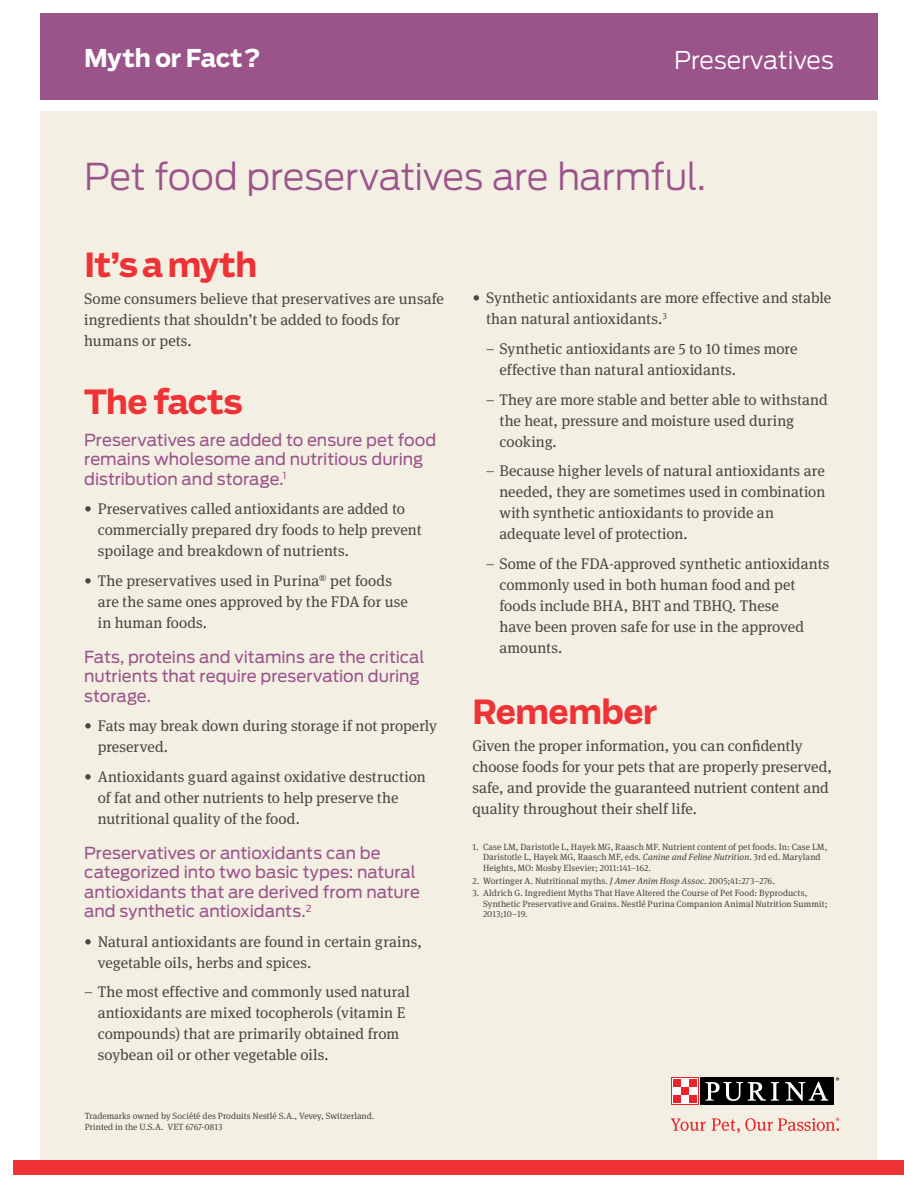
<style>
.page{position:relative;width:918px;height:1188px;background:#fff}
.page>*{position:absolute;margin:0;border:0;box-sizing:border-box;transform-origin:0 0}
.t1{font:300 36.75px "Antenna";letter-spacing:-.015em;color:#9b548a}
.t2{font:700 33px "Antenna";letter-spacing:-.02em;color:#ee3235}
.t3{font:300 24.3px "Antenna";color:#fff}
.t4{font:700 24.3px "Antenna";letter-spacing:-.02em;color:#fff}
.t5{font:16.5px/19.5px "Antenna";color:#9b548a}
.t6{font:15.3px/21px "Meta Serif Pro";color:#4a4542}
.t7{font:9px/10.5px "Meta Serif Pro";letter-spacing:.005em;color:#4a4542}
.s1{font-style:italic}
</style>
<div class="page">
<div style="left:40px;top:104px;width:837px;height:1065px;background:#f3efe3"></div>
<div style="left:40px;top:14px;width:837px;height:92px;background:#9b548a"></div>
<div style="left:13px;top:1160px;width:891px;height:14px;background:#ee3235"></div>
<svg style="left:836px;top:1077px;width:3px;height:4px"></svg>
<div style="left:671px;top:1077px;width:28px;height:28px;background:#eb2227"></div>
<div style="left:700px;top:1078px;width:134px;height:27px;background:#000"></div>
<svg style="left:705px;top:1082px;width:74px;height:19px"></svg>
<svg style="left:785px;top:1082px;width:43px;height:19px"></svg>
<div style="left:672px;top:1078px;width:26px;height:26px;background:#fff"></div>
<div style="left:673px;top:1095px;width:8px;height:8px;background:#eb2227"></div>
<div style="left:689px;top:1095px;width:8px;height:8px;background:#eb2227"></div>
<div style="left:681px;top:1087px;width:8px;height:8px;background:#eb2227"></div>
<div style="left:673px;top:1079px;width:8px;height:8px;background:#eb2227"></div>
<div style="left:689px;top:1079px;width:8px;height:8px;background:#eb2227"></div>
<svg style="left:671px;top:1118px;width:35px;height:13px"></svg>
<svg style="left:712px;top:1118px;width:127px;height:15px"></svg>
<div style="left:0;top:100px;width:918px;height:10px;background:#fff"></div>
<h3 class="t4" style="left:84px;top:48px;width:178px">Myth or Fact?</h3>
<h3 class="t3" style="left:674px;top:46px;width:161px">Preservatives</h3>
<h1 class="t1" style="left:84px;top:154px;width:623px">Pet food preservatives are harmful.</h1>
<h2 class="t2" style="left:84px;top:250px;width:175px">It’s a myth</h2>
<p class="t6" style="left:84px;top:287px;width:361px">Some consumers believe that preservatives are unsafe ingredients that shouldn’t be added to foods for humans or pets.</p>
<h2 class="t2" style="left:84px;top:388px;width:160px">The facts</h2>
<p class="t5" style="left:84px;top:430px;width:354px">Preservatives are added to ensure pet food remains wholesome and nutritious during distribution and storage.<sup>1</sup></p>
<p class="t6" style="left:98px;top:498px;width:325px;text-indent:-13px">• Preservatives called antioxidants are added to commercially prepared dry foods to help prevent spoilage and breakdown of nutrients.</p>
<p class="t6" style="left:98px;top:569px;width:312px;text-indent:-14px">• The preservatives used in Purina<sup>®</sup> pet foods are the same ones approved by the FDA for use in human foods.</p>
<p class="t5" style="left:84px;top:647px;width:342px">Fats, proteins and vitamins are the critical nutrients that require preservation during storage.</p>
<p class="t6" style="left:98px;top:715px;width:341px;text-indent:-13px">• Fats may break down during storage if not properly preserved.</p>
<p class="t6" style="left:98px;top:765px;width:329px;text-indent:-13px">• Antioxidants guard against oxidative destruction of fat and other nutrients to help preserve the nutritional quality of the food.</p>
<p class="t5" style="left:84px;top:843px;width:337px">Preservatives or antioxidants can be categorized into two basic types: natural antioxidants that are derived from nature and synthetic antioxidants.<sup>2</sup></p>
<p class="t6" style="left:98px;top:930px;width:326px;text-indent:-13px">• Natural antioxidants are found in certain grains, vegetable oils, herbs and spices.</p>
<p class="t6" style="left:98px;top:981px;width:314px;text-indent:-13px">– The most effective and commonly used natural antioxidants are mixed tocopherols (vitamin E compounds) that are primarily obtained from soybean oil or other vegetable oils.</p>
<p class="t7" style="left:85px;top:1111px;width:291px">Trademarks owned by Société des Produits Nestlé S.A., Vevey, Switzerland.<br>Printed in the U.S.A. VET 6767-0813</p>
<p class="t6" style="left:486px;top:287px;width:347px;text-indent:-13px">• Synthetic antioxidants are more effective and stable than natural antioxidants.<sup>3</sup></p>
<p class="t6" style="left:499px;top:337px;width:299px;text-indent:-13px">– Synthetic antioxidants are 5 to 10 times more effective than natural antioxidants.</p>
<p class="t6" style="left:499px;top:388px;width:330px;text-indent:-13px">– They are more stable and better able to withstand the heat, pressure and moisture used during cooking.</p>
<p class="t6" style="left:499px;top:460px;width:327px;text-indent:-13px">– Because higher levels of natural antioxidants are needed, they are sometimes used in combination with synthetic antioxidants to provide an adequate level of protection.</p>
<p class="t6" style="left:499px;top:552px;width:332px;text-indent:-13px">– Some of the FDA-approved synthetic antioxidants commonly used in both human food and pet foods include BHA, BHT and TBHQ. These<br>have been proven safe for use in the approved amounts.</p>
<h2 class="t2" style="left:472px;top:697px;width:187px">Remember</h2>
<p class="t6" style="left:472px;top:734px;width:361px">Given the proper information, you can confidently choose foods for your pets that are properly preserved, safe, and provide the guaranteed nutrient content and quality throughout their shelf life.</p>
<p class="t7" style="left:483px;top:841px;width:346px;text-indent:-11px">1. Case LM, Daristotle L, Hayek MG, Raasch MF. Nutrient content of pet foods. In: Case LM,<br>Daristotle L, Hayek MG, Raasch MF, eds. <span class="s1">Canine and Feline Nutrition</span>. 3rd ed. Maryland<br>Heights, MO: Mosby Elsevier; 2011:141–162.</p>
<p class="t7" style="left:472px;top:875px;width:304px">2. Wortinger A. Nutritional myths. <span class="s1">J Amer Anim Hosp Assoc.</span> 2005;41:273–276.</p>
<p class="t7" style="left:483px;top:887px;width:346px;text-indent:-11px">3. Aldrich G. Ingredient Myths That Have Altered the Course of Pet Food: Byproducts,<br>Synthetic Preservative and Grains. Nestlé Purina Companion Animal Nutrition Summit;<br>2013;10–19.</p>
</div>
